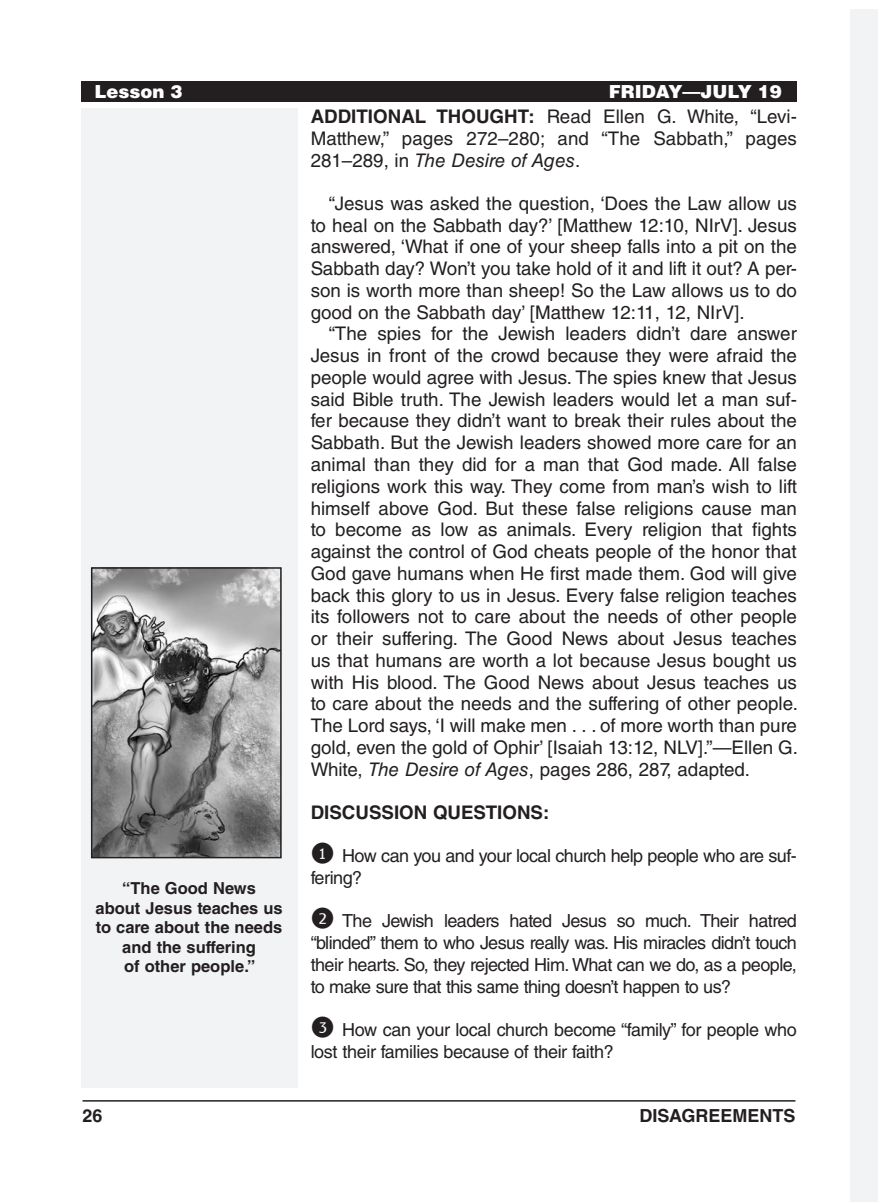
<style>
.page{position:relative;width:878px;height:1202px;background:#fff}
.page>*{position:absolute;margin:0;border:0;box-sizing:border-box;transform-origin:0 0}
.Body_Text{font:18.75px/21.8px "Helvetica LT Std";color:#231f20;text-align:justify}
.Body_Text_SpaceBefor{font:18.75px/21.8px "Helvetica LT Std";color:#231f20;text-align:justify}
.Body_Text_NoIndent{font:18.75px/21.8px "Helvetica LT Std";letter-spacing:.005em;color:#231f20;text-align:justify}
.Body_Text_NoIndent_B{font:700 18.75px "Helvetica LT Std";color:#231f20}
.Friday_Questions{font:18px/21.8px "Helvetica LT Std";letter-spacing:-.03em;color:#231f20}
.Running_Head_-_Right{font:900 18px "Helvetica LT Std";color:#fff}
.t1{font:700 18px "Helvetica LT Std";color:#231f20}
.Image_Captions{font:700 16.5px/19.5px "Helvetica LT Std";color:#231f20;text-align:center}
.s1{font-weight:700}
.s2{font-style:italic}
</style>
<div class="page">
<hr style="left:82px;top:1100px;width:713px;height:1px;background:#231f20">
<div style="left:81px;top:108px;width:216px;height:979px;background:#f2f3f4"></div>
<div style="left:81px;top:81px;width:715px;height:20px;background:#231f20"></div>
<div style="left:850px;top:9px;width:28px;height:1193px;background:#f2f3f4"></div>
<img style="left:94px;top:570px;width:185px;height:285px">
<div style="left:91px;top:567px;width:191px;height:291px;border:2px solid #231f20"></div>
<p class="Running_Head_-_Right" style="left:94px;top:79px;width:90px">Lesson 3</p>
<p class="Running_Head_-_Right" style="left:608px;top:79px;width:175px">FRIDAY<span class="s1">—</span>JULY 19</p>
<p class="Body_Text_NoIndent" style="left:310px;top:105px;width:488px"><span class="s1">ADDITIONAL THOUGHT:</span> Read Ellen G. White, “Levi-Matthew,” pages 272–280; and “The Sabbath,” pages 281–289, in <span class="s2">The Desire of Ages</span>.</p>
<p class="Body_Text_SpaceBefor" style="left:310px;top:192px;width:488px;text-indent:18px">“Jesus was asked the question, ‘Does the Law allow us to heal on the Sabbath day?’ [Matthew 12:10, NIrV]. Jesus answered, ‘What if one of your sheep falls into a pit on the Sabbath day? Won’t you take hold of it and lift it out? A per&shy;son is worth more than sheep! So the Law allows us to do good on the Sabbath day’ [Matthew 12:11, 12, NIrV].</p>
<p class="Body_Text" style="left:310px;top:323px;width:489px;text-indent:18px">“The spies for the Jewish leaders didn’t dare answer Jesus in front of the crowd because they were afraid the people would agree with Jesus. The spies knew that Jesus said Bible truth. The Jewish leaders would let a man suf&shy;fer because they didn’t want to break their rules about the Sabbath. But the Jewish leaders showed more care for an animal than they did for a man that God made. All false religions work this way. They come from man’s wish to lift himself above God. But these false religions cause man to become as low as animals. Every religion that fights against the control of God cheats people of the honor that God gave humans when He first made them. God will give back this glory to us in Jesus. Every false religion teaches its followers not to care about the needs of other people or their suffering. The Good News about Jesus teaches us that humans are worth a lot because Jesus bought us with His blood. The Good News about Jesus teaches us to care about the needs and the suffering of other people.<br>The Lord says, ‘I will make men . . . of more worth than pure gold, even the gold of Ophir’ [Isaiah 13:12, NLV].”—Ellen G.<br>White, <span class="s2">The Desire of Ages</span>, pages 286, 287, adapted.</p>
<p class="Body_Text_NoIndent_B" style="left:310px;top:801px;width:240px">DISCUSSION QUESTIONS:</p>
<p class="Friday_Questions" style="left:311px;top:845px;width:487px;text-indent:31px">How can you and your local church help people who are suf&shy;fering?</p>
<p class="Friday_Questions" style="left:310px;top:910px;width:488px;text-align:justify;text-indent:31px">The Jewish leaders hated Jesus so much. Their hatred “blinded” them to who Jesus really was. His miracles didn’t touch their hearts. So, they rejected Him. What can we do, as a people, to make sure that this same thing doesn’t happen to us?</p>
<p class="Friday_Questions" style="left:310px;top:1018px;width:488px">✓ How can your local church become “family” for people who lost their families because of their faith?</p>
<p class="Image_Captions" style="left:122px;top:878px;width:135px">“The Good News</p>
<p class="Image_Captions" style="left:95px;top:898px;width:189px">about Jesus teaches us</p>
<p class="Image_Captions" style="left:96px;top:917px;width:188px">to care about the needs and the suffering</p>
<p class="Image_Captions" style="left:124px;top:956px;width:133px">of other people.”</p>
<p class="t1" style="left:82px;top:1104px;width:22px">26</p>
<p class="t1" style="left:639px;top:1104px;width:157px">DISAGREEMENTS</p>
</div>
